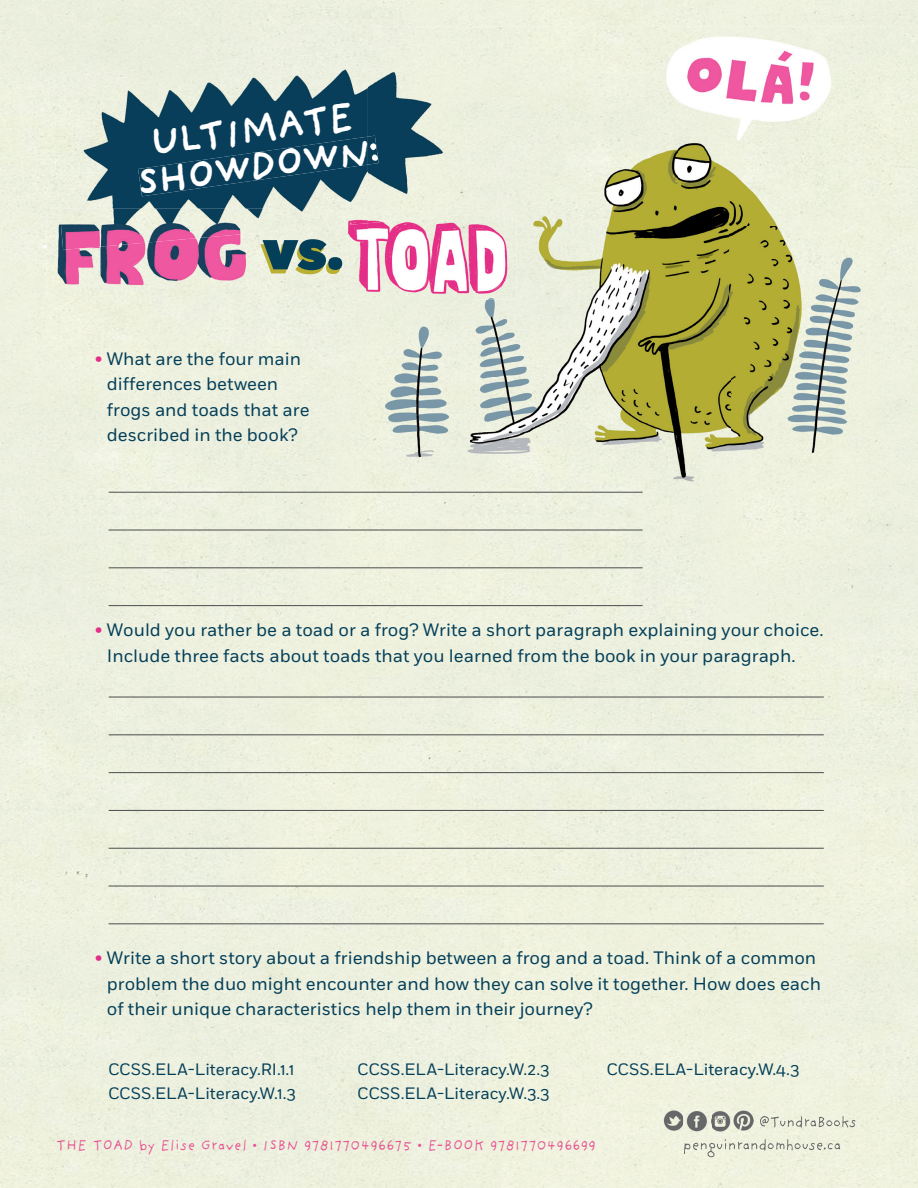
<style>
.page{position:relative;width:918px;height:1188px;background:#eef1df}
.page>*{position:absolute;margin:0;border:0;box-sizing:border-box;transform-origin:0 0}
.t1{font:900 57.6px "Fort";color:#043f59}
.t2{font:700 40.5px/37.5px "Providence Sans Pro";color:#fff;text-align:center}
.t3{font:18px/25.5px "Fort";color:#043f59}
.t4{font:16.5px/24px "Fort";color:#043f59}
.t5{font:15px "Providence Sans Pro";color:#e75292}
.s1{color:#e52e88}
</style>
<div class="page">
<img style="left:684px;top:1139px;width:156px;height:18px">
<img style="left:760px;top:1116px;width:95px;height:12px">
<img style="left:659px;top:1109px;width:95px;height:23px">
<img style="left:683px;top:1109px;width:3px;height:23px">
<img style="left:709px;top:1109px;width:2px;height:23px">
<img style="left:48px;top:50px;width:320px;height:181px">
<img style="left:138px;top:137px;width:230px;height:59px">
<img style="left:47px;top:209px;width:228px;height:88px">
<img style="left:60px;top:209px;width:215px;height:41px">
<img style="left:260px;top:243px;width:15px;height:31px">
<svg style="left:263px;top:239px;width:12px;height:4px"></svg>
<img style="left:263px;top:243px;width:12px;height:27px">
<img style="left:340px;top:226px;width:28px;height:74px">
<img style="left:340px;top:212px;width:28px;height:14px">
<img style="left:340px;top:239px;width:2px;height:31px">
<img style="left:368px;top:26px;width:517px;height:50px">
<img style="left:473px;top:76px;width:412px;height:151px">
<img style="left:471px;top:227px;width:414px;height:301px">
<img style="left:368px;top:300px;width:103px;height:228px">
<img style="left:368px;top:42px;width:105px;height:170px">
<img style="left:368px;top:136px;width:11px;height:29px">
<img style="left:368px;top:212px;width:149px;height:88px">
<hr style="left:109px;top:492px;width:534px;height:1px;background:#4b4c4d">
<hr style="left:109px;top:530px;width:534px;height:1px;background:#4b4c4d">
<hr style="left:109px;top:567px;width:534px;height:1px;background:#4b4c4d">
<hr style="left:109px;top:605px;width:534px;height:1px;background:#4b4c4d">
<hr style="left:109px;top:697px;width:715px;height:1px;background:#4b4c4d">
<hr style="left:109px;top:734px;width:715px;height:1px;background:#4b4c4d">
<hr style="left:109px;top:772px;width:715px;height:1px;background:#4b4c4d">
<hr style="left:109px;top:810px;width:715px;height:1px;background:#4b4c4d">
<hr style="left:109px;top:848px;width:715px;height:1px;background:#4b4c4d">
<hr style="left:109px;top:886px;width:715px;height:1px;background:#4b4c4d">
<hr style="left:109px;top:923px;width:715px;height:1px;background:#4b4c4d">
<h2 class="t2" style="left:129px;top:127px;width:247px;rotate:-8deg">ULTIMATE<br>SHOWDOWN:</h2>
<h1 class="t1" style="left:262px;top:213px;width:83px">vs.</h1>
<p class="t3" style="left:107px;top:346px;width:204px;text-indent:-12px"><span class="s1">•</span> What are the four main differences between frogs and toads that are described in the book?</p>
<p class="t3" style="left:107px;top:618px;width:718px;text-indent:-12px"><span class="s1">•</span> Would you rather be a toad or a frog? Write a short paragraph explaining your choice.<br>Include three facts about toads that you learned from the book in your paragraph.</p>
<p class="t3" style="left:107px;top:945px;width:716px;text-indent:-12px"><span class="s1">•</span> Write a short story about a friendship between a frog and a toad. Think of a common problem the duo might encounter and how they can solve it together. How does each of their unique characteristics help them in their journey?</p>
<p class="t4" style="left:108px;top:1057px;width:190px">CCSS.ELA-Literacy.RI.1.1<br>CCSS.ELA-Literacy.W.1.3</p>
<p class="t4" style="left:357px;top:1057px;width:194px">CCSS.ELA-Literacy.W.2.3<br>CCSS.ELA-Literacy.W.3.3</p>
<p class="t4" style="left:606px;top:1057px;width:195px">CCSS.ELA-Literacy.W.4.3</p>
<p class="t5" style="left:56px;top:1136px;width:541px">THE TOAD by Elise Gravel • ISBN 9781770496675 • E-BOOK 9781770496699</p>
</div>
